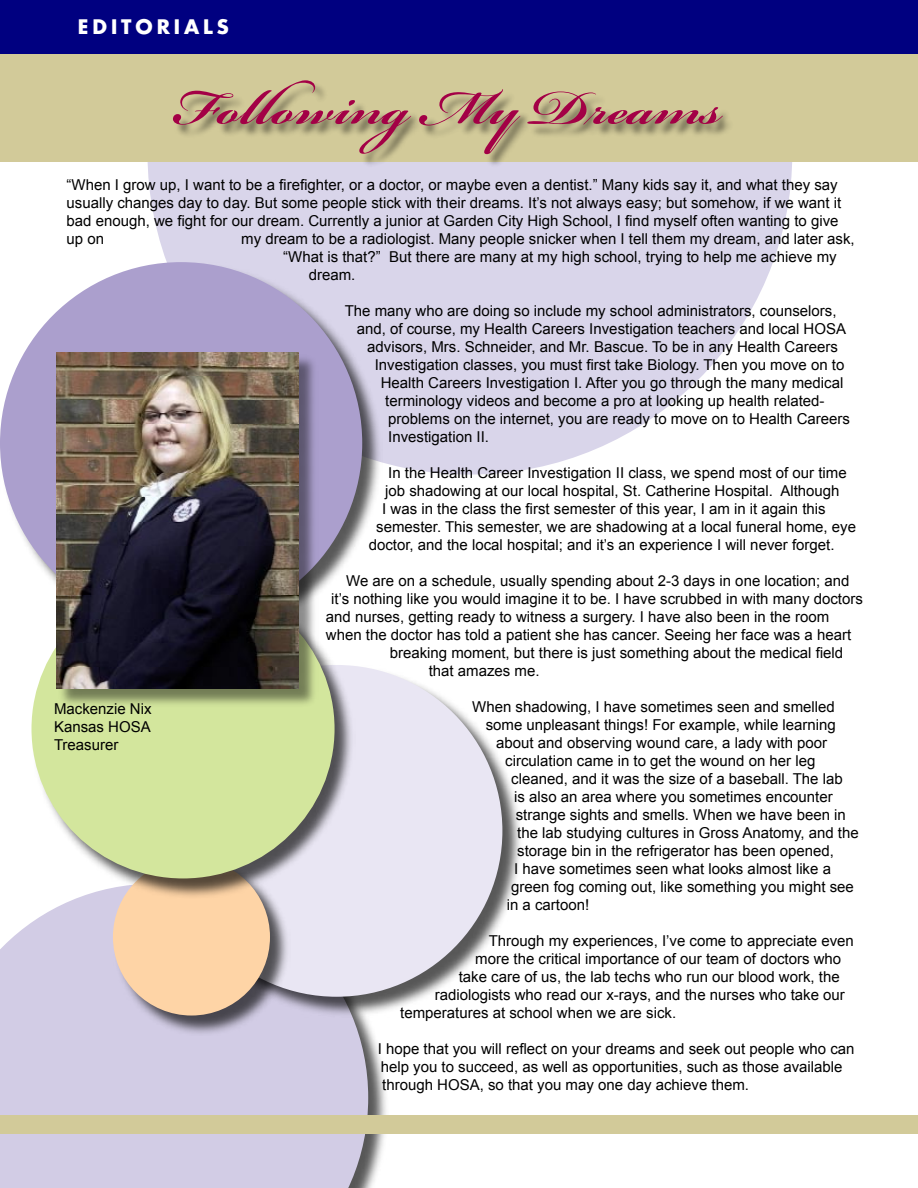
<style>
.page{position:relative;width:918px;height:1188px;background:#fff}
.page>*{position:absolute;margin:0;border:0;box-sizing:border-box;transform-origin:0 0}
.t1{font:700 75px "Bickham Script Pro";color:#a30046}
.t2{font:700 19.5px "Futura";letter-spacing:.2em;color:#fff}
.t3{font:15px/18px "Arial";color:#000}
</style>
<div class="page">
<div style="left:0;top:884px;width:390px;height:304px;background:#000;opacity:.66"></div>
<div style="left:0;top:884px;width:368px;height:304px;background:#d2cce5"></div>
<div style="left:171px;top:665px;width:352px;height:352px;background:#000;opacity:.66"></div>
<div style="left:171px;top:665px;width:331px;height:332px;background:#e9e6f3;border-radius:50%"></div>
<svg style="left:147px;top:162px;width:645px;height:313px;fill:#d9d5ea"></svg>
<div style="left:113px;top:859px;width:178px;height:177px;background:#000;opacity:.66"></div>
<div style="left:113px;top:858px;width:157px;height:158px;background:#fed4a6;border-radius:50%"></div>
<div style="left:0;top:263px;width:383px;height:382px;background:#000;opacity:.66"></div>
<div style="left:0;top:262px;width:362px;height:362px;background:#ab9fcd;border-radius:50%"></div>
<div style="left:32px;top:579px;width:324px;height:320px;background:#000;opacity:.66"></div>
<div style="left:32px;top:579px;width:303px;height:299px;background:#d3e69d;border-radius:50%"></div>
<div style="left:0;top:42px;width:918px;height:120px;background:#d2ca99"></div>
<div style="left:0;top:1115px;width:918px;height:19px;background:#d2ca99"></div>
<div style="left:0;top:0;width:918px;height:54px;background:#000080"></div>
<div style="left:58px;top:354px;width:261px;height:354px;background:#000;opacity:.46"></div>
<img style="left:56px;top:352px;width:243px;height:336px">
<div style="left:174px;top:81px;width:562px;height:88px;background:#000;opacity:.46"></div>
<h2 class="t2" style="left:78px;top:13px;width:152px">EDITORIALS</h2>
<h1 class="t1" style="left:171px;top:54px;width:552px">Following My Dreams</h1>
<p class="t3" style="left:67px;top:176px;width:776px">“When I grow up, I want to be a firefighter, or a doctor, or maybe even a dentist.” Many kids say it, and what they say usually changes day to day. But some people stick with their dreams. It’s not always easy; but somehow, if we want it bad enough, we fight for our dream. Currently a junior at Garden City High School, I find myself often wanting to give up on</p>
<p class="t3" style="left:241px;top:230px;width:615px">my dream to be a radiologist. Many people snicker when I tell them my dream, and later ask,</p>
<p class="t3" style="left:283px;top:248px;width:555px">“What is that?” But there are many at my high school, trying to help me achieve my</p>
<p class="t3" style="left:309px;top:266px;width:48px">dream.</p>
<p class="t3" style="left:345px;top:302px;width:493px">The many who are doing so include my school administrators, counselors,</p>
<p class="t3" style="left:357px;top:320px;width:491px">and, of course, my Health Careers Investigation teachers and local HOSA</p>
<p class="t3" style="left:367px;top:338px;width:472px">advisors, Mrs. Schneider, and Mr. Bascue. To be in any Health Careers</p>
<p class="t3" style="left:375px;top:356px;width:471px">Investigation classes, you must first take Biology. Then you move on to</p>
<p class="t3" style="left:381px;top:374px;width:464px">Health Careers Investigation I. After you go through the many medical</p>
<p class="t3" style="left:385px;top:392px;width:441px">terminology videos and become a pro at looking up health related-</p>
<p class="t3" style="left:388px;top:410px;width:463px">problems on the internet, you are ready to move on to Health Careers</p>
<p class="t3" style="left:388px;top:428px;width:102px">Investigation II.</p>
<p class="t3" style="left:388px;top:464px;width:460px">In the Health Career Investigation II class, we spend most of our time</p>
<p class="t3" style="left:385px;top:482px;width:456px">job shadowing at our local hospital, St. Catherine Hospital. Although</p>
<p class="t3" style="left:382px;top:500px;width:445px">I was in the class the first semester of this year, I am in it again this</p>
<p class="t3" style="left:376px;top:518px;width:481px">semester. This semester, we are shadowing at a local funeral home, eye</p>
<p class="t3" style="left:369px;top:536px;width:467px">doctor, and the local hospital; and it’s an experience I will never forget.</p>
<p class="t3" style="left:346px;top:572px;width:505px">We are on a schedule, usually spending about 2-3 days in one location; and</p>
<p class="t3" style="left:331px;top:590px;width:533px">it’s nothing like you would imagine it to be. I have scrubbed in with many doctors</p>
<p class="t3" style="left:326px;top:608px;width:505px">and nurses, getting ready to witness a surgery. I have also been in the room</p>
<p class="t3" style="left:326px;top:626px;width:527px">when the doctor has told a patient she has cancer. Seeing her face was a heart</p>
<p class="t3" style="left:390px;top:644px;width:455px">breaking moment, but there is just something about the medical field</p>
<p class="t3" style="left:429px;top:662px;width:112px">that amazes me.</p>
<p class="t3" style="left:472px;top:698px;width:364px">When shadowing, I have sometimes seen and smelled</p>
<p class="t3" style="left:486px;top:716px;width:352px">some unpleasant things! For example, while learning</p>
<p class="t3" style="left:496px;top:734px;width:333px">about and observing wound care, a lady with poor</p>
<p class="t3" style="left:505px;top:752px;width:312px">circulation came in to get the wound on her leg</p>
<p class="t3" style="left:511px;top:770px;width:333px">cleaned, and it was the size of a baseball. The lab</p>
<p class="t3" style="left:514px;top:788px;width:320px">is also an area where you sometimes encounter</p>
<p class="t3" style="left:516px;top:806px;width:332px">strange sights and smells. When we have been in</p>
<p class="t3" style="left:517px;top:824px;width:343px">the lab studying cultures in Gross Anatomy, and the</p>
<p class="t3" style="left:517px;top:842px;width:318px">storage bin in the refrigerator has been opened,</p>
<p class="t3" style="left:514px;top:860px;width:318px">I have sometimes seen what looks almost like a</p>
<p class="t3" style="left:511px;top:878px;width:344px">green fog coming out, like something you might see</p>
<p class="t3" style="left:507px;top:896px;width:84px">in a cartoon!</p>
<p class="t3" style="left:489px;top:932px;width:367px">Through my experiences, I’ve come to appreciate even</p>
<p class="t3" style="left:475px;top:950px;width:367px">more the critical importance of our team of doctors who</p>
<p class="t3" style="left:459px;top:968px;width:383px">take care of us, the lab techs who run our blood work, the</p>
<p class="t3" style="left:435px;top:986px;width:412px">radiologists who read our x-rays, and the nurses who take our</p>
<p class="t3" style="left:400px;top:1004px;width:277px">temperatures at school when we are sick.</p>
<p class="t3" style="left:378px;top:1040px;width:478px">I hope that you will reflect on your dreams and seek out people who can help you to succeed, as well as opportunities, such as those available through HOSA, so that you may one day achieve them.</p>
<p class="t3" style="left:54px;top:700px;width:99px;text-align:justify">Mackenzie Nix Kansas HOSA Treasurer</p>
</div>
